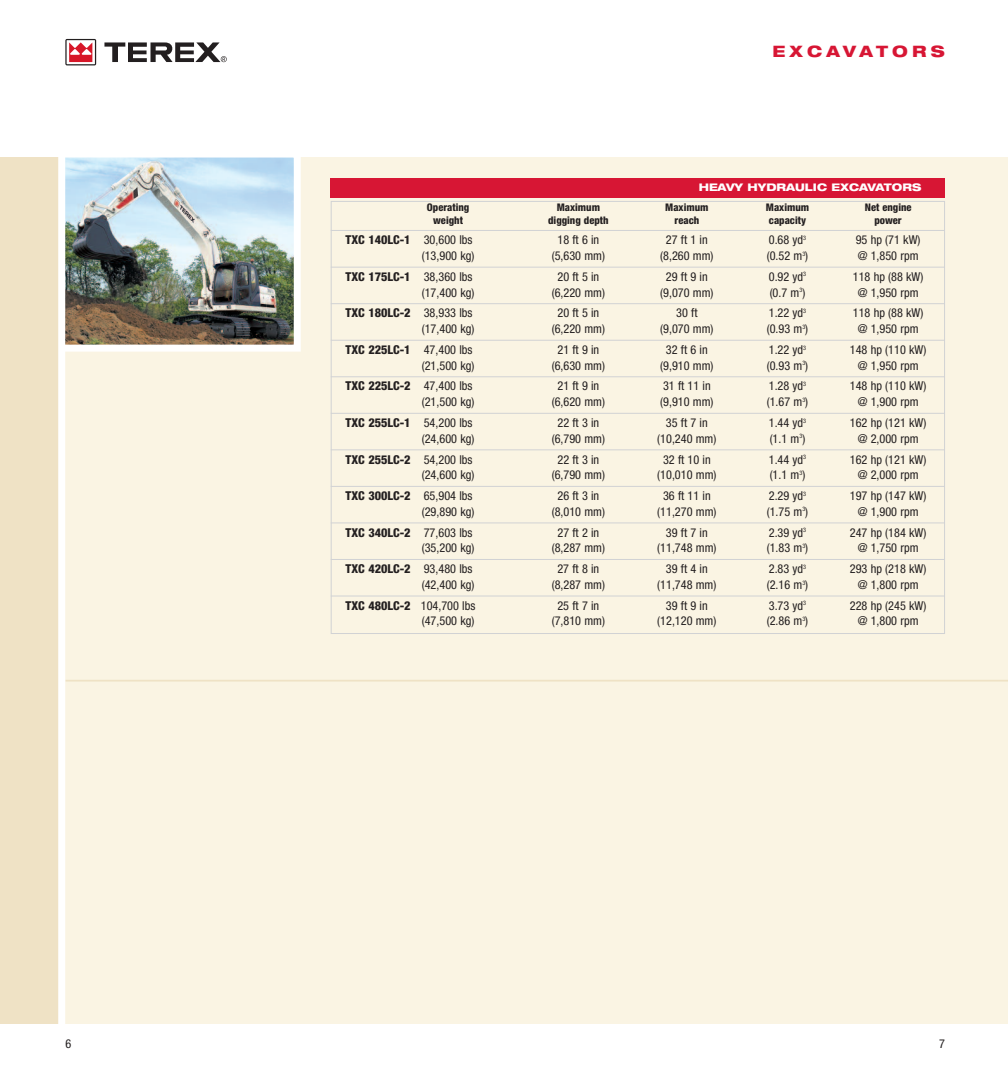
<style>
.page{position:relative;width:1008px;height:1071px;background:#fff}
.page>*{position:absolute;margin:0;border:0;box-sizing:border-box;transform-origin:0 0}
.t1{font:800 expanded 15.75px "Helvetica Neue";letter-spacing:.265em;color:#d71634}
.t2{font:condensed 12.25px "Helvetica Neue";color:#231f20}
.t3{font:800 condensed 12.25px "Helvetica Neue";color:#231f20}
.t4{font:800 condensed 10.5px "Helvetica Neue";color:#231f20}
.t5{font:800 expanded 10.5px "Helvetica Neue";color:#fff}
.s1{font-weight:400}
</style>
<div class="page">
<div style="left:16px;top:158px;width:992px;height:866px;background:#faf4e3"></div>
<hr style="left:65px;top:680px;width:943px;height:2px;background:#efe2c5">
<img style="left:65px;top:159px;width:228px;height:185px">
<div style="left:53px;top:151px;width:248px;height:201px;border:7px solid #fff"></div>
<svg style="left:65px;top:39px;width:31px;height:26px"></svg>
<svg style="left:104px;top:42px;width:123px;height:20px"></svg>
<div style="left:331px;top:179px;width:614px;height:19px;background:#d71634"></div>
<hr style="left:331px;top:230px;width:614px;height:1px;background:#d1d2d4">
<hr style="left:331px;top:267px;width:614px;height:1px;background:#d1d2d4">
<hr style="left:331px;top:303px;width:614px;height:1px;background:#d1d2d4">
<hr style="left:331px;top:340px;width:614px;height:1px;background:#d1d2d4">
<hr style="left:331px;top:376px;width:614px;height:1px;background:#d1d2d4">
<hr style="left:331px;top:413px;width:614px;height:1px;background:#d1d2d4">
<hr style="left:331px;top:449px;width:614px;height:1px;background:#d1d2d4">
<hr style="left:331px;top:486px;width:614px;height:1px;background:#d1d2d4">
<hr style="left:331px;top:522px;width:614px;height:1px;background:#d1d2d4">
<hr style="left:331px;top:559px;width:614px;height:1px;background:#d1d2d4">
<hr style="left:331px;top:596px;width:614px;height:1px;background:#d1d2d4">
<div style="left:0;top:158px;width:59px;height:866px;background:#efe2c5"></div>
<div style="left:58px;top:142px;width:7px;height:894px;background:#fff"></div>
<p class="t1" style="left:772px;top:46px;width:174px">EXCAVATORS</p>
<p class="t5" style="left:699px;top:184px;width:224px">HEAVY HYDRAULIC EXCAVATORS</p>
<p class="t4" style="left:427px;top:204px;width:44px">Operating</p>
<p class="t4" style="left:557px;top:204px;width:45px">Maximum</p>
<p class="t4" style="left:665px;top:204px;width:45px">Maximum</p>
<p class="t4" style="left:766px;top:204px;width:45px">Maximum</p>
<p class="t4" style="left:865px;top:204px;width:48px">Net engine</p>
<p class="t4" style="left:433px;top:216px;width:31px">weight</p>
<p class="t4" style="left:548px;top:216px;width:62px">digging depth</p>
<p class="t4" style="left:675px;top:216px;width:26px">reach</p>
<p class="t4" style="left:769px;top:216px;width:39px">capacity</p>
<p class="t4" style="left:874px;top:216px;width:29px">power</p>
<p class="t3" style="left:346px;top:236px;width:128px">TXC 140LC-1 <span class="s1">30,600 lbs</span></p>
<p class="t2" style="left:557px;top:236px;width:43px">18 ft 6 in</p>
<p class="t2" style="left:666px;top:236px;width:43px">27 ft 1 in</p>
<p class="t2" style="left:769px;top:236px;width:39px">0.68 yd<sup>3</sup></p>
<p class="t2" style="left:856px;top:236px;width:66px">95 hp (71 kW)</p>
<p class="t2" style="left:422px;top:251px;width:54px">(13,900 kg)</p>
<p class="t2" style="left:552px;top:251px;width:55px">(5,630 mm)</p>
<p class="t2" style="left:660px;top:251px;width:55px">(8,260 mm)</p>
<p class="t2" style="left:767px;top:251px;width:43px">(0.52 m<sup>3</sup>)</p>
<p class="t2" style="left:858px;top:251px;width:62px">@ 1,850 rpm</p>
<p class="t3" style="left:346px;top:272px;width:128px">TXC 175LC-1 <span class="s1">38,360 lbs</span></p>
<p class="t2" style="left:557px;top:272px;width:43px">20 ft 5 in</p>
<p class="t2" style="left:666px;top:272px;width:43px">29 ft 9 in</p>
<p class="t2" style="left:769px;top:272px;width:39px">0.92 yd<sup>3</sup></p>
<p class="t2" style="left:853px;top:272px;width:72px">118 hp (88 kW)</p>
<p class="t2" style="left:422px;top:288px;width:54px">(17,400 kg)</p>
<p class="t2" style="left:552px;top:288px;width:55px">(6,220 mm)</p>
<p class="t2" style="left:660px;top:288px;width:55px">(9,070 mm)</p>
<p class="t2" style="left:770px;top:288px;width:37px">(0.7 m<sup>3</sup>)</p>
<p class="t2" style="left:858px;top:288px;width:62px">@ 1,950 rpm</p>
<p class="t3" style="left:346px;top:309px;width:128px">TXC 180LC-2 <span class="s1">38,933 lbs</span></p>
<p class="t2" style="left:557px;top:309px;width:43px">20 ft 5 in</p>
<p class="t2" style="left:676px;top:309px;width:23px">30 ft</p>
<p class="t2" style="left:769px;top:309px;width:39px">1.22 yd<sup>3</sup></p>
<p class="t2" style="left:853px;top:309px;width:72px">118 hp (88 kW)</p>
<p class="t2" style="left:422px;top:324px;width:54px">(17,400 kg)</p>
<p class="t2" style="left:552px;top:324px;width:55px">(6,220 mm)</p>
<p class="t2" style="left:660px;top:324px;width:55px">(9,070 mm)</p>
<p class="t2" style="left:767px;top:324px;width:43px">(0.93 m<sup>3</sup>)</p>
<p class="t2" style="left:858px;top:324px;width:62px">@ 1,950 rpm</p>
<p class="t3" style="left:346px;top:345px;width:128px">TXC 225LC-1 <span class="s1">47,400 lbs</span></p>
<p class="t2" style="left:557px;top:345px;width:43px">21 ft 9 in</p>
<p class="t2" style="left:666px;top:345px;width:43px">32 ft 6 in</p>
<p class="t2" style="left:769px;top:345px;width:39px">1.22 yd<sup>3</sup></p>
<p class="t2" style="left:850px;top:345px;width:78px">148 hp (110 kW)</p>
<p class="t2" style="left:422px;top:361px;width:54px">(21,500 kg)</p>
<p class="t2" style="left:552px;top:361px;width:55px">(6,630 mm)</p>
<p class="t2" style="left:660px;top:361px;width:55px">(9,910 mm)</p>
<p class="t2" style="left:767px;top:361px;width:43px">(0.93 m<sup>3</sup>)</p>
<p class="t2" style="left:858px;top:361px;width:62px">@ 1,950 rpm</p>
<p class="t3" style="left:346px;top:382px;width:128px">TXC 225LC-2 <span class="s1">47,400 lbs</span></p>
<p class="t2" style="left:557px;top:382px;width:43px">21 ft 9 in</p>
<p class="t2" style="left:663px;top:382px;width:49px">31 ft 11 in</p>
<p class="t2" style="left:769px;top:382px;width:39px">1.28 yd<sup>3</sup></p>
<p class="t2" style="left:850px;top:382px;width:78px">148 hp (110 kW)</p>
<p class="t2" style="left:422px;top:397px;width:54px">(21,500 kg)</p>
<p class="t2" style="left:552px;top:397px;width:55px">(6,620 mm)</p>
<p class="t2" style="left:660px;top:397px;width:55px">(9,910 mm)</p>
<p class="t2" style="left:767px;top:397px;width:43px">(1.67 m<sup>3</sup>)</p>
<p class="t2" style="left:858px;top:397px;width:62px">@ 1,900 rpm</p>
<p class="t3" style="left:346px;top:418px;width:128px">TXC 255LC-1 <span class="s1">54,200 lbs</span></p>
<p class="t2" style="left:557px;top:418px;width:43px">22 ft 3 in</p>
<p class="t2" style="left:666px;top:418px;width:43px">35 ft 7 in</p>
<p class="t2" style="left:769px;top:418px;width:39px">1.44 yd<sup>3</sup></p>
<p class="t2" style="left:850px;top:418px;width:78px">162 hp (121 kW)</p>
<p class="t2" style="left:422px;top:434px;width:54px">(24,600 kg)</p>
<p class="t2" style="left:552px;top:434px;width:55px">(6,790 mm)</p>
<p class="t2" style="left:657px;top:434px;width:61px">(10,240 mm)</p>
<p class="t2" style="left:770px;top:434px;width:37px">(1.1 m<sup>3</sup>)</p>
<p class="t2" style="left:858px;top:434px;width:62px">@ 2,000 rpm</p>
<p class="t3" style="left:346px;top:455px;width:128px">TXC 255LC-2 <span class="s1">54,200 lbs</span></p>
<p class="t2" style="left:557px;top:455px;width:43px">22 ft 3 in</p>
<p class="t2" style="left:663px;top:455px;width:49px">32 ft 10 in</p>
<p class="t2" style="left:769px;top:455px;width:39px">1.44 yd<sup>3</sup></p>
<p class="t2" style="left:850px;top:455px;width:78px">162 hp (121 kW)</p>
<p class="t2" style="left:422px;top:471px;width:54px">(24,600 kg)</p>
<p class="t2" style="left:552px;top:471px;width:55px">(6,790 mm)</p>
<p class="t2" style="left:657px;top:471px;width:61px">(10,010 mm)</p>
<p class="t2" style="left:770px;top:471px;width:37px">(1.1 m<sup>3</sup>)</p>
<p class="t2" style="left:858px;top:471px;width:62px">@ 2,000 rpm</p>
<p class="t3" style="left:346px;top:491px;width:128px">TXC 300LC-2 <span class="s1">65,904 lbs</span></p>
<p class="t2" style="left:557px;top:491px;width:43px">26 ft 3 in</p>
<p class="t2" style="left:663px;top:491px;width:49px">36 ft 11 in</p>
<p class="t2" style="left:769px;top:491px;width:39px">2.29 yd<sup>3</sup></p>
<p class="t2" style="left:850px;top:491px;width:78px">197 hp (147 kW)</p>
<p class="t2" style="left:422px;top:507px;width:54px">(29,890 kg)</p>
<p class="t2" style="left:552px;top:507px;width:55px">(8,010 mm)</p>
<p class="t2" style="left:657px;top:507px;width:61px">(11,270 mm)</p>
<p class="t2" style="left:767px;top:507px;width:43px">(1.75 m<sup>3</sup>)</p>
<p class="t2" style="left:858px;top:507px;width:62px">@ 1,900 rpm</p>
<p class="t3" style="left:346px;top:528px;width:128px">TXC 340LC-2 <span class="s1">77,603 lbs</span></p>
<p class="t2" style="left:557px;top:528px;width:43px">27 ft 2 in</p>
<p class="t2" style="left:666px;top:528px;width:43px">39 ft 7 in</p>
<p class="t2" style="left:769px;top:528px;width:39px">2.39 yd<sup>3</sup></p>
<p class="t2" style="left:850px;top:528px;width:78px">247 hp (184 kW)</p>
<p class="t2" style="left:422px;top:544px;width:54px">(35,200 kg)</p>
<p class="t2" style="left:552px;top:544px;width:55px">(8,287 mm)</p>
<p class="t2" style="left:657px;top:544px;width:61px">(11,748 mm)</p>
<p class="t2" style="left:767px;top:544px;width:43px">(1.83 m<sup>3</sup>)</p>
<p class="t2" style="left:858px;top:544px;width:62px">@ 1,750 rpm</p>
<p class="t3" style="left:346px;top:564px;width:128px">TXC 420LC-2 <span class="s1">93,480 lbs</span></p>
<p class="t2" style="left:557px;top:564px;width:43px">27 ft 8 in</p>
<p class="t2" style="left:666px;top:564px;width:43px">39 ft 4 in</p>
<p class="t2" style="left:769px;top:564px;width:39px">2.83 yd<sup>3</sup></p>
<p class="t2" style="left:850px;top:564px;width:78px">293 hp (218 kW)</p>
<p class="t2" style="left:422px;top:580px;width:54px">(42,400 kg)</p>
<p class="t2" style="left:552px;top:580px;width:55px">(8,287 mm)</p>
<p class="t2" style="left:657px;top:580px;width:61px">(11,748 mm)</p>
<p class="t2" style="left:767px;top:580px;width:43px">(2.16 m<sup>3</sup>)</p>
<p class="t2" style="left:858px;top:580px;width:62px">@ 1,800 rpm</p>
<p class="t3" style="left:346px;top:601px;width:131px">TXC 480LC-2 <span class="s1">104,700 lbs</span></p>
<p class="t2" style="left:557px;top:601px;width:43px">25 ft 7 in</p>
<p class="t2" style="left:666px;top:601px;width:43px">39 ft 9 in</p>
<p class="t2" style="left:769px;top:601px;width:39px">3.73 yd<sup>3</sup></p>
<p class="t2" style="left:850px;top:601px;width:78px">228 hp (245 kW)</p>
<p class="t2" style="left:422px;top:617px;width:54px">(47,500 kg)</p>
<p class="t2" style="left:552px;top:617px;width:55px">(7,810 mm)</p>
<p class="t2" style="left:657px;top:617px;width:61px">(12,120 mm)</p>
<p class="t2" style="left:767px;top:617px;width:43px">(2.86 m<sup>3</sup>)</p>
<p class="t2" style="left:858px;top:617px;width:62px">@ 1,800 rpm</p>
<p class="t2" style="left:65px;top:1039px;width:7px">6</p>
<p class="t2" style="left:939px;top:1039px;width:7px">7</p>
</div>
